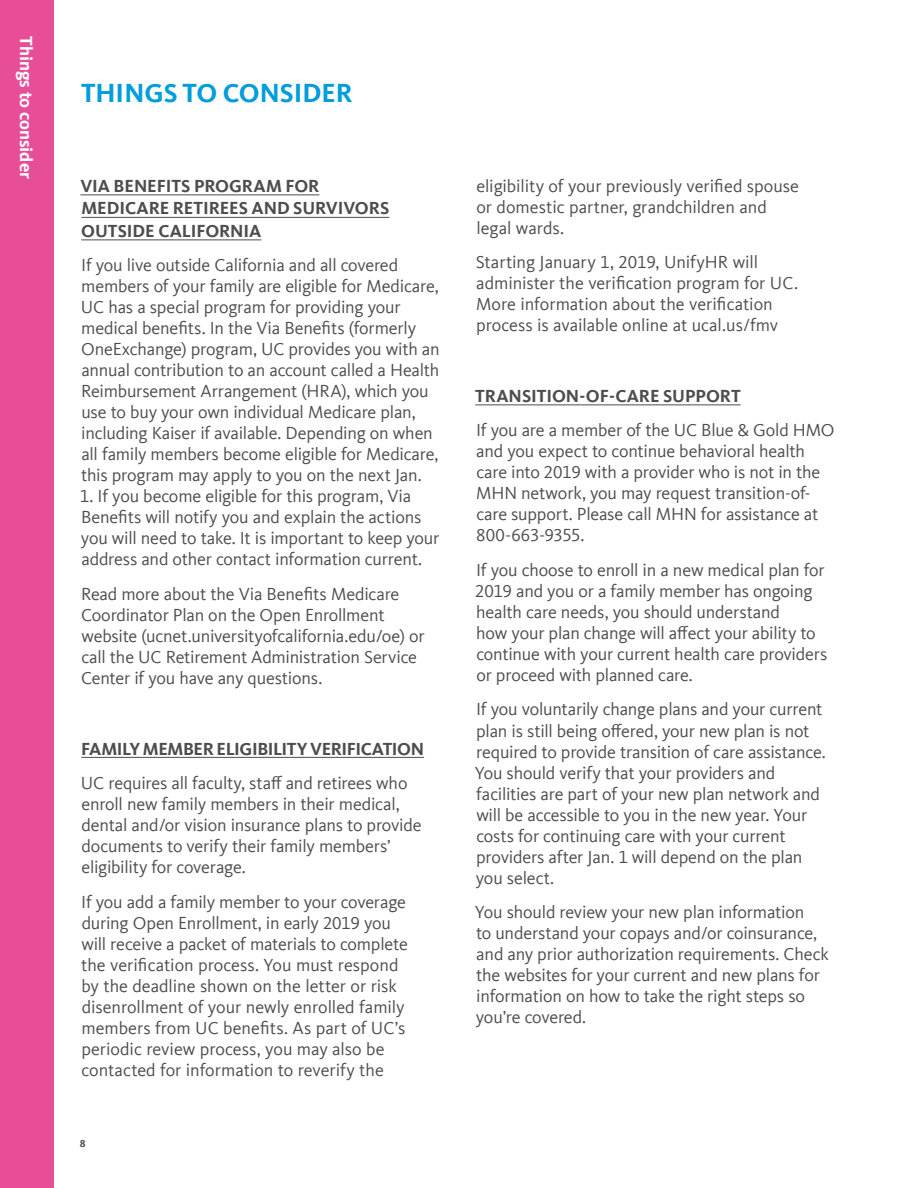
<style>
.page{position:relative;width:918px;height:1188px;background:#fff}
.page>*{position:absolute;margin:0;border:0;box-sizing:border-box;transform-origin:0 0}
.t1{font:700 27px "Kievit Offc Pro";color:#009ddc}
.t2{font:18px/21px "Kievit Offc Pro";letter-spacing:-.01em;color:#4d4d4f}
.t3{font:700 18px/22.5px "Kievit Offc Pro";letter-spacing:-.005em;color:#4d4d4f}
.t4{font:700 18px "Kievit Offc Pro";letter-spacing:-.025em;color:#4d4d4f}
.t5{font:700 18px "Kievit Offc Pro";color:#fff}
.t6{font:700 10.5px "Kievit Offc Pro";color:#4d4d4f}
</style>
<div class="page">
<div style="left:0;top:0;width:54px;height:1188px;background:#e74e97"></div>
<hr style="left:80px;top:195px;width:239px;height:1px;background:#4d4d4f">
<hr style="left:81px;top:217px;width:308px;height:1px;background:#4d4d4f">
<hr style="left:81px;top:240px;width:180px;height:1px;background:#4d4d4f">
<hr style="left:81px;top:757px;width:343px;height:1px;background:#4d4d4f">
<hr style="left:475px;top:405px;width:266px;height:1px;background:#4d4d4f">
<p class="t5" style="left:37px;top:36px;width:144px;rotate:90deg">Things to consider</p>
<h1 class="t1" style="left:81px;top:76px;width:273px">THINGS TO CONSIDER</h1>
<p class="t3" style="left:80px;top:174px;width:310px">VIA BENEFITS PROGRAM FOR<br>MEDICARE RETIREES AND SURVIVORS<br>OUTSIDE CALIFORNIA</p>
<p class="t2" style="left:81px;top:255px;width:360px">If you live outside California and all covered members of your family are eligible for Medicare, UC has a special program for providing your medical benefits. In the Via Benefits (formerly OneExchange) program, UC provides you with an annual contribution to an account called a Health Reimbursement Arrangement (HRA), which you use to buy your own individual Medicare plan, including Kaiser if available. Depending on when all family members become eligible for Medicare, this program may apply to you on the next Jan.</p>
<p class="t2" style="left:80px;top:486px;width:361px">1. If you become eligible for this program, Via Benefits will notify you and explain the actions you will need to take. It is important to keep your address and other contact information current.</p>
<p class="t2" style="left:81px;top:583px;width:345px">Read more about the Via Benefits Medicare Coordinator Plan on the Open Enrollment website (ucnet.universityofcalifornia.edu/oe) or call the UC Retirement Administration Service Center if you have any questions.</p>
<p class="t4" style="left:81px;top:738px;width:344px">FAMILY MEMBER ELIGIBILITY VERIFICATION</p>
<p class="t2" style="left:81px;top:772px;width:342px">UC requires all faculty, staff and retirees who enroll new family members in their medical, dental and/or vision insurance plans to provide documents to verify their family members’ eligibility for coverage.</p>
<p class="t2" style="left:81px;top:891px;width:328px">If you add a family member to your coverage during Open Enrollment, in early 2019 you will receive a packet of materials to complete the verification process. You must respond by the deadline shown on the letter or risk disenrollment of your newly enrolled family members from UC benefits. As part of UC’s periodic review process, you may also be contacted for information to reverify the</p>
<p class="t6" style="left:80px;top:1138px;width:7px">8</p>
<p class="t2" style="left:476px;top:175px;width:324px">eligibility of your previously verified spouse or domestic partner, grandchildren and legal wards.</p>
<p class="t2" style="left:476px;top:252px;width:324px">Starting January 1, 2019, UnifyHR will administer the verification program for UC.<br>More information about the verification process is available online at ucal.us/fmv</p>
<p class="t3" style="left:475px;top:385px;width:267px">TRANSITION-OF-CARE SUPPORT</p>
<p class="t2" style="left:476px;top:420px;width:360px">If you are a member of the UC Blue &amp; Gold HMO and you expect to continue behavioral health care into 2019 with a provider who is not in the MHN network, you may request transition-of&shy;care support. Please call MHN for assistance at 800-663-9355.</p>
<p class="t2" style="left:475px;top:559px;width:354px">If you choose to enroll in a new medical plan for 2019 and you or a family member has ongoing health care needs, you should understand<br>how your plan change will affect your ability to continue with your current health care providers or proceed with planned care.</p>
<p class="t2" style="left:475px;top:699px;width:353px">If you voluntarily change plans and your current plan is still being offered, your new plan is not required to provide transition of care assistance.<br>You should verify that your providers and facilities are part of your new plan network and will be accessible to you in the new year. Your costs for continuing care with your current providers after Jan. 1 will depend on the plan you select.</p>
<p class="t2" style="left:475px;top:901px;width:356px">You should review your new plan information<br>to understand your copays and/or coinsurance, and any prior authorization requirements. Check the websites for your current and new plans for information on how to take the right steps so you’re covered.</p>
</div>
